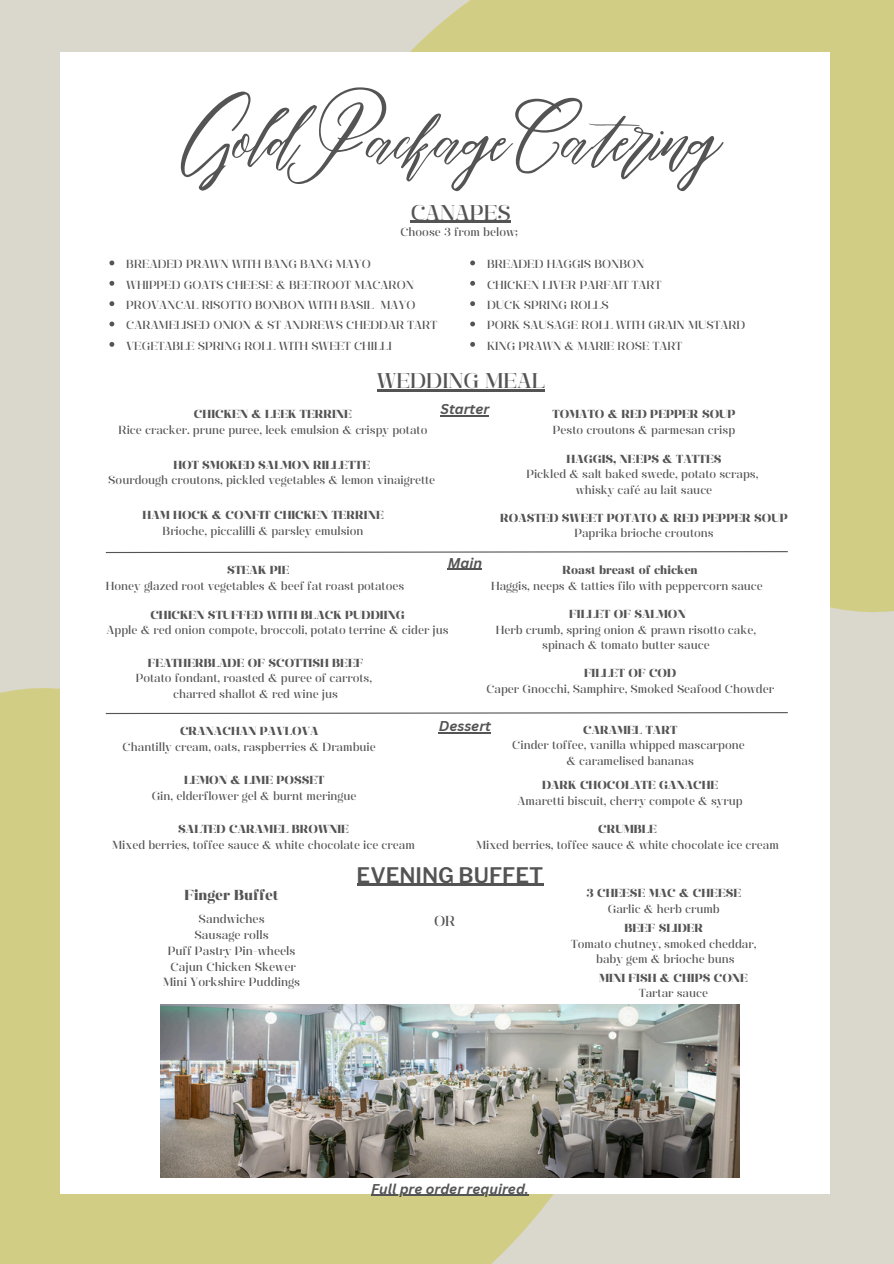
<style>
.page{position:relative;width:894px;height:1264px;background:#fff}
.page>*{position:absolute;margin:0;border:0;box-sizing:border-box;transform-origin:0 0}
.t1{font:65.25px "Maldinascript";color:#545454}
.t2{font:21.3px "Manison 500";color:#545454}
.t3{font:600 21.3px "Libre Franklin";color:#545454}
.t4{font:14.4px "Manison 800";color:#545454}
.t5{font:14.4px "Manison 500";color:#545454}
.t6{font:italic 700 13.8px "Canva Sans";color:#545454}
.t7{font:11.85px/15.8px "Manison 500";color:#545454;text-align:center}
.t8{font:11.55px/15.5px "Manison 500";color:#545454;text-align:center}
.t9{font:11.55px/15.5px "Manison 800";color:#545454;text-align:center}
.s1{font-family:"Manison 800"}
.s2{font-family:"Manison 500"}
</style>
<div class="page">
<div style="left:0;top:0;width:893px;height:1263px;background:#dad7cd"></div>
<svg style="left:0;top:688px;width:623px;height:575px;background:#d1ce8b"></svg>
<div style="left:410px;top:0;width:483px;height:613px;background:#d1cd84"></div>
<div style="left:60px;top:52px;width:769px;height:1141px;background:#fff"></div>
<img style="left:161px;top:1004px;width:578px;height:173px">
<svg style="left:105px;top:551px;width:683px;height:2px"></svg>
<hr style="left:356px;top:883px;width:187px;height:2px;background:#545454">
<hr style="left:377px;top:389px;width:167px;height:2px;background:#545454">
<hr style="left:410px;top:221px;width:100px;height:2px;background:#545454">
<svg style="left:470px;top:260px;width:5px;height:5px"></svg>
<svg style="left:470px;top:281px;width:5px;height:5px"></svg>
<svg style="left:470px;top:301px;width:5px;height:5px"></svg>
<svg style="left:470px;top:321px;width:5px;height:5px"></svg>
<svg style="left:470px;top:342px;width:5px;height:5px"></svg>
<svg style="left:109px;top:260px;width:5px;height:5px"></svg>
<svg style="left:109px;top:281px;width:5px;height:5px"></svg>
<svg style="left:109px;top:301px;width:5px;height:5px"></svg>
<svg style="left:109px;top:321px;width:5px;height:5px"></svg>
<svg style="left:109px;top:342px;width:5px;height:5px"></svg>
<svg style="left:105px;top:712px;width:683px;height:2px"></svg>
<hr style="left:440px;top:415px;width:49px;height:1px;background:#545454">
<hr style="left:447px;top:568px;width:35px;height:1px;background:#545454">
<hr style="left:438px;top:732px;width:53px;height:1px;background:#545454">
<hr style="left:371px;top:1194px;width:157px;height:1px;background:#545454">
<p class="t1" style="left:181px;top:102px;width:536px">Gold Package Catering</p>
<p class="t2" style="left:410px;top:200px;width:102px">CANAPES</p>
<h5 class="t8" style="left:400px;top:225px;width:119px">Choose 3 from below;</h5>
<h5 class="t8" style="left:126px;top:256px;width:246px">BREADED PRAWN WITH BANG BANG MAYO</h5>
<h5 class="t8" style="left:126px;top:277px;width:289px">WHIPPED GOATS CHEESE &amp; BEETROOT MACARON</h5>
<p class="t8" style="left:126px;top:297px;width:290px">PROVANCAL RISOTTO BONBON WITH BASIL MAYO</p>
<h5 class="t8" style="left:126px;top:317px;width:312px">CARAMELISED ONION &amp; ST ANDREWS CHEDDAR TART</h5>
<h4 class="t8" style="left:126px;top:338px;width:267px">VEGETABLE SPRING ROLL WITH SWEET CHILLI</h4>
<h5 class="t8" style="left:487px;top:256px;width:159px">BREADED HAGGIS BONBON</h5>
<h4 class="t8" style="left:487px;top:277px;width:176px">CHICKEN LIVER PARFAIT TART</h4>
<h5 class="t8" style="left:487px;top:297px;width:123px">DUCK SPRING ROLLS</h5>
<h5 class="t8" style="left:487px;top:317px;width:260px">PORK SAUSAGE ROLL WITH GRAIN MUSTARD</h5>
<h5 class="t8" style="left:487px;top:338px;width:197px">KING PRAWN &amp; MARIE ROSE TART</h5>
<h5 class="t2" style="left:377px;top:368px;width:169px">WEDDING MEAL</h5>
<h4 class="t6" style="left:440px;top:399px;width:50px">Starter</h4>
<h5 class="t8" style="left:118px;top:406px;width:310px"><span class="s1">CHICKEN &amp; LEEK TERRINE<br></span>Rice cracker. prune puree, leek emulsion &amp; crispy potato</h5>
<h5 class="t8" style="left:552px;top:406px;width:185px;text-align:left"><span class="s1">TOMATO &amp; RED PEPPER SOUP<br></span>Pesto croutons &amp; parmesan crisp</h5>
<h5 class="t8" style="left:526px;top:451px;width:233px"><span class="s1">HAGGIS, NEEPS &amp; TATTES<br></span>Pickled &amp; salt baked swede, potato scraps, whisky café au lait sauce</h5>
<h5 class="t8" style="left:142px;top:507px;width:242px"><span class="s1">HAM HOCK &amp; CONFIT CHICKEN TERRINE<br></span>Brioche, piccalilli &amp; parsley emulsion</h5>
<p class="t9" style="left:500px;top:510px;width:289px">ROASTED SWEET POTATO &amp; RED PEPPER SOUP<br><span class="s2">Paprika brioche croutons</span></p>
<h5 class="t8" style="left:108px;top:457px;width:328px"><span class="s1">HOT SMOKED SALMON RILLETTE<br></span>Sourdough croutons, pickled vegetables &amp; lemon vinaigrette</h5>
<h5 class="t6" style="left:447px;top:553px;width:36px">Main</h5>
<h4 class="t8" style="left:106px;top:562px;width:300px"><span class="s1">STEAK PIE<br></span>Honey glazed root vegetables &amp; beef fat roast potatoes</h4>
<h5 class="t8" style="left:491px;top:562px;width:273px"><span class="s1">Roast breast of chicken<br></span>Haggis, neeps &amp; tatties filo with peppercorn sauce</h5>
<h5 class="t8" style="left:495px;top:606px;width:261px"><span class="s1">FILLET OF SALMON<br></span>Herb crumb, spring onion &amp; prawn risotto cake, spinach &amp; tomato butter sauce</h5>
<h5 class="t8" style="left:106px;top:607px;width:343px"><span class="s1">CHICKEN STUFFED WITH BLACK PUDDIING<br></span>Apple &amp; red onion compote, broccoli, potato terrine &amp; cider jus</h5>
<h5 class="t8" style="left:136px;top:655px;width:238px"><span class="s1">FEATHERBLADE OF SCOTTISH BEEF<br></span>Potato fondant, roasted &amp; puree of carrots, charred shallot &amp; red wine jus</h5>
<p class="t8" style="left:123px;top:723px;width:254px"><span class="s1">CRANACHAN PAVLOVA<br></span>Chantilly cream, oats, raspberries &amp; Drambuie</p>
<p class="t8" style="left:152px;top:772px;width:206px"><span class="s1">LEMON &amp; LIME POSSET<br></span>Gin, elderflower gel &amp; burnt meringue</p>
<h2 class="t8" style="left:112px;top:821px;width:304px"><span class="s1">SALTED CARAMEL BROWNIE<br></span>Mixed berries, toffee sauce &amp; white chocolate ice cream</h2>
<h5 class="t8" style="left:486px;top:665px;width:289px"><span class="s1">FILLET OF COD<br></span>Caper Gnocchi, Samphire, Smoked Seafood Chowder</h5>
<h2 class="t6" style="left:438px;top:716px;width:54px">Dessert</h2>
<p class="t8" style="left:512px;top:722px;width:234px"><span class="s1">CARAMEL TART<br></span>Cinder toffee, vanilla whipped mascarpone &amp; caramelised bananas</p>
<p class="t8" style="left:517px;top:777px;width:226px"><span class="s1">DARK CHOCOLATE GANACHE<br></span>Amaretti biscuit, cherry compote &amp; syrup</p>
<p class="t8" style="left:476px;top:821px;width:304px"><span class="s1">CRUMBLE<br></span>Mixed berries, toffee sauce &amp; white chocolate ice cream</p>
<p class="t4" style="left:185px;top:886px;width:95px">Finger Buffet</p>
<h5 class="t7" style="left:163px;top:911px;width:139px">Sandwiches<br>Sausage rolls<br>Puff Pastry Pin-wheels<br>Cajun Chicken Skewer<br>Mini Yorkshire Puddings</h5>
<h2 class="t3" style="left:356px;top:862px;width:188px">EVENING BUFFET</h2>
<p class="t5" style="left:434px;top:913px;width:23px">OR</p>
<p class="t9" style="left:586px;top:885px;width:156px">3 CHEESE MAC &amp; CHEESE<br><span class="s2">Garlic &amp; herb crumb</span></p>
<p class="t8" style="left:571px;top:920px;width:187px"><span class="s1">BEEF SLIDER<br></span>Tomato chutney, smoked cheddar, baby gem &amp; brioche buns</p>
<h1 class="t9" style="left:599px;top:970px;width:150px">MINI FISH &amp; CHIPS CONE<br><span class="s2">Tartar sauce</span></h1>
<h3 class="t6" style="left:371px;top:1178px;width:159px">Full pre order required.</h3>
</div>
